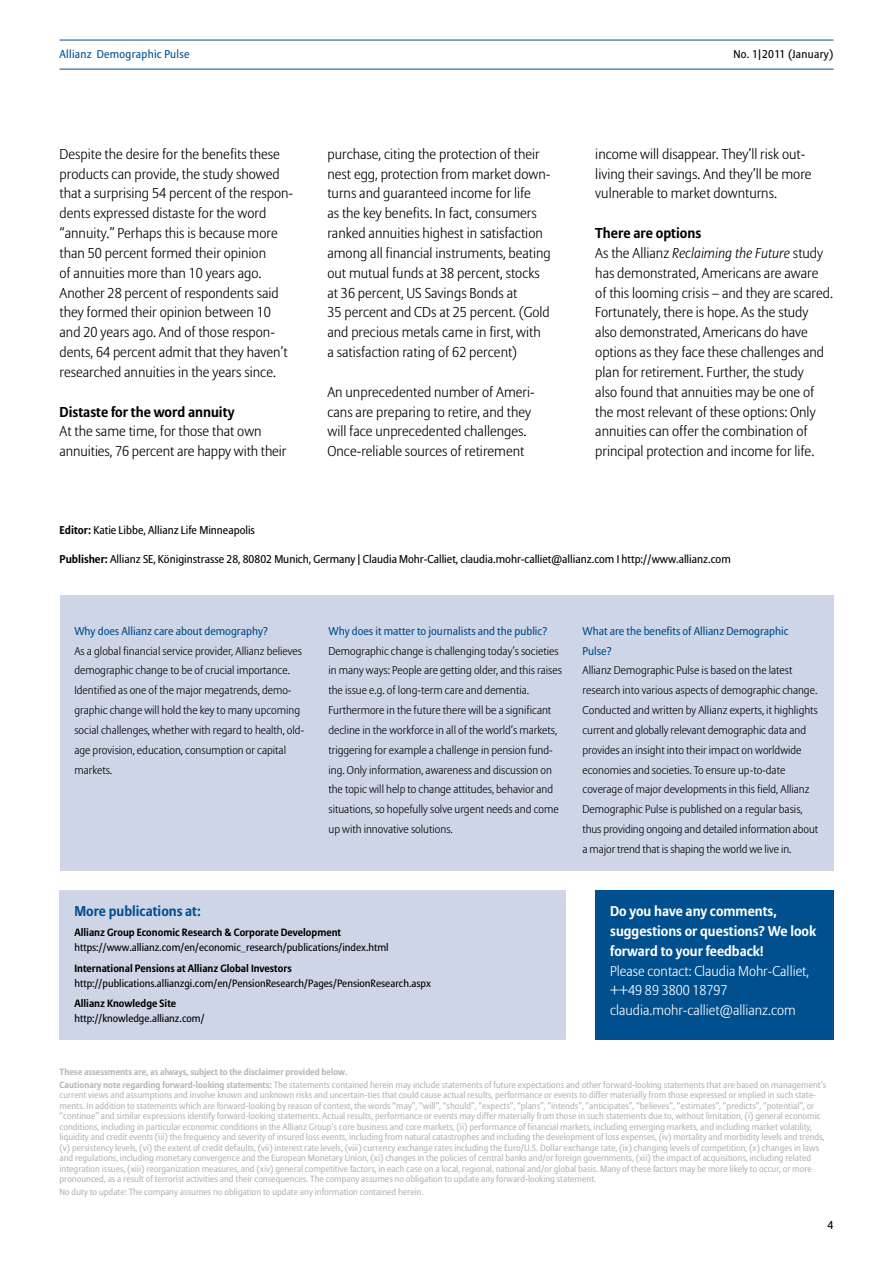
<style>
.page{position:relative;width:893px;height:1263px;background:#fff}
.page>*{position:absolute;margin:0;border:0;box-sizing:border-box;transform-origin:0 0}
.t1{font:300 14.25px/19.8px "Allianz Sans";color:#000}
.t2{font:700 14.25px "Allianz Sans";color:#000}
.t3{font:300 14.1px/19.8px "Allianz Sans";color:#fff}
.t4{font:700 14.1px/19.8px "Allianz Sans";color:#fff}
.t5{font:700 14.1px "Allianz Sans";color:#004f8f}
.t6{font:300 11.25px/19.8px "Allianz Sans";color:#000}
.t7{font:11.25px "Allianz Sans";color:#000}
.t8{font:11.25px/19.8px "Allianz Sans";color:#004f8f}
.t9{font:11.25px "Allianz Sans";letter-spacing:.025em;color:#004f8f}
.t10{font:11.25px "Allianz Sans";letter-spacing:.025em;color:#000}
.t11{font:10.5px "Allianz Sans";color:#000}
.t12{font:700 10.5px "Allianz Sans";color:#000}
.t13{font:9px/10.5px "Allianz Sans";color:#b4b5b7}
.s1{font-weight:700}
.s2{font-style:italic}
</style>
<div class="page">
<hr style="left:60px;top:40px;width:773px;height:1px;background:#004d8f">
<hr style="left:60px;top:69px;width:773px;height:1px;background:#004d8f">
<div style="left:60px;top:595px;width:773px;height:275px;background:#ced5e6"></div>
<div style="left:60px;top:890px;width:506px;height:150px;background:#ced5e6"></div>
<div style="left:595px;top:890px;width:238px;height:149px;background:#004f8f"></div>
<p class="t9" style="left:60px;top:48px;width:132px">Allianz Demographic Pulse</p>
<p class="t10" style="left:733px;top:48px;width:102px">No. 1|2011 (January)</p>
<p class="t1" style="left:60px;top:144px;width:235px">Despite the desire for the benefits these products can provide, the study showed that a surprising 54 percent of the respon&shy;dents expressed distaste for the word “annuity.” Perhaps this is because more than 50 percent formed their opinion<br>of annuities more than 10 years ago.<br>Another 28 percent of respondents said they formed their opinion between 10 and 20 years ago. And of those respon&shy;dents, 64 percent admit that they haven’t researched annuities in the years since.</p>
<h1 class="t2" style="left:60px;top:402px;width:176px">Distaste for the word annuity</h1>
<h1 class="t1" style="left:60px;top:422px;width:228px">At the same time, for those that own annuities, 76 percent are happy with their</h1>
<p class="t1" style="left:327px;top:144px;width:225px">purchase, citing the protection of their nest egg, protection from market down&shy;turns and guaranteed income for life<br>as the key benefits. In fact, consumers ranked annuities highest in satisfaction among all financial instruments, beating out mutual funds at 38 percent, stocks at 36 percent, US Savings Bonds at<br>35 percent and CDs at 25 percent. (Gold and precious metals came in first, with<br>a satisfaction rating of 62 percent)</p>
<h1 class="t1" style="left:327px;top:383px;width:209px">An unprecedented number of Ameri&shy;cans are preparing to retire, and they will face unprecedented challenges.<br>Once-reliable sources of retirement</h1>
<h1 class="t1" style="left:595px;top:144px;width:218px">income will disappear. They’ll risk out&shy;living their savings. And they’ll be more vulnerable to market downturns.</h1>
<p class="t1" style="left:595px;top:224px;width:239px"><span class="s1">There are options<br></span>As the Allianz <span class="s2">Reclaiming the Future</span> study has demonstrated, Americans are aware of this looming crisis – and they are scared.<br>Fortunately, there is hope. As the study also demonstrated, Americans do have options as they face these challenges and plan for retirement. Further, the study<br>also found that annuities may be one of the most relevant of these options: Only annuities can offer the combination of principal protection and income for life.</p>
<p class="t7" style="left:60px;top:524px;width:197px"><span class="s1">Editor:</span> Katie Libbe, Allianz Life Minneapolis</p>
<p class="t7" style="left:60px;top:552px;width:673px"><span class="s1">Publisher:</span> Allianz SE, Königinstrasse 28, 80802 Munich, Germany | Claudia Mohr-Calliet, claudia.mohr-calliet@allianz.com I http://www.allianz.com</p>
<p class="t8" style="left:74px;top:621px;width:195px">Why does Allianz care about demography?</p>
<p class="t6" style="left:74px;top:641px;width:231px">As a global financial service provider, Allianz believes demographic change to be of crucial importance.<br>Identified as one of the major megatrends, demo&shy;graphic change will hold the key to many upcoming social challenges, whether with regard to health, old&shy;age provision, education, consumption or capital markets.</p>
<p class="t8" style="left:328px;top:621px;width:220px">Why does it matter to journalists and the public?</p>
<p class="t6" style="left:328px;top:641px;width:235px">Demographic change is challenging today’s societies in many ways: People are getting older, and this raises the issue e.g. of long-term care and dementia.<br>Furthermore in the future there will be a significant decline in the workforce in all of the world’s markets, triggering for example a challenge in pension fund&shy;ing. Only information, awareness and discussion on the topic will help to change attitudes, behavior and situations, so hopefully solve urgent needs and come up with innovative solutions.</p>
<h2 class="t5" style="left:74px;top:902px;width:128px">More publications at:</h2>
<p class="t12" style="left:74px;top:926px;width:268px">Allianz Group Economic Research &amp; Corporate Development</p>
<p class="t11" style="left:74px;top:941px;width:316px">https://www.allianz.com/en/economic_research/publications/index.html</p>
<p class="t12" style="left:74px;top:961px;width:219px">International Pensions at Allianz Global Investors</p>
<p class="t11" style="left:74px;top:977px;width:358px">http://publications.allianzgi.com/en/PensionResearch/Pages/PensionResearch.aspx</p>
<p class="t12" style="left:74px;top:997px;width:103px">Allianz Knowledge Site</p>
<p class="t11" style="left:74px;top:1012px;width:132px">http://knowledge.allianz.com/</p>
<p class="t8" style="left:582px;top:621px;width:208px">What are the benefits of Allianz Demographic<br>Pulse?</p>
<p class="t6" style="left:582px;top:661px;width:237px">Allianz Demographic Pulse is based on the latest research into various aspects of demographic change.<br>Conducted and written by Allianz experts, it highlights current and globally relevant demographic data and provides an insight into their impact on worldwide economies and societies. To ensure up-to-date coverage of major developments in this field, Allianz Demographic Pulse is published on a regular basis, thus providing ongoing and detailed information about a major trend that is shaping the world we live in.</p>
<h2 class="t4" style="left:610px;top:902px;width:207px">Do you have any comments, suggestions or questions? We look forward to your feedback!</h2>
<h2 class="t3" style="left:610px;top:961px;width:200px">Please contact: Claudia Mohr-Calliet, ++49 89 3800 18797 claudia.mohr-calliet@allianz.com</h2>
<p class="t13" style="left:60px;top:1066px;width:768px;line-height:12.6px"><span class="s1">These assessments are, as always, subject to the disclaimer provided below.<br>Cautionary note regarding forward-looking statements:</span> The statements contained herein may include statements of future expectations and other forward-looking statements that are based on management’s</p>
<p class="t13" style="left:60px;top:1090px;width:767px">current views and assumptions and involve known and unknown risks and uncertain-ties that could cause actual results, performance or events to differ materially from those expressed or implied in such state&shy;ments. In addition to statements which are forward-looking by reason of context, the words “may”, “will”, “should”, “expects”, “plans”, “intends”, “anticipates”, “believes”, “estimates”, “predicts”, “potential”, or “continue” and similar expressions identify forward-looking statements. Actual results, performance or events may differ materially from those in such statements due to, without limitation, (i) general economic conditions, including in particular economic conditions in the Allianz Group’s core business and core markets, (ii) performance of financial markets, including emerging markets, and including market volatility, liquidity and credit events (iii) the frequency and severity of insured loss events, including from natural catastrophes and including the development of loss expenses, (iv) mortality and morbidity levels and trends, (v) persistency levels, (vi) the extent of credit defaults, (vii) interest rate levels, (viii) currency exchange rates including the Euro/U.S. Dollar exchange rate, (ix) changing levels of competition, (x) changes in laws and regulations, including monetary convergence and the European Monetary Union, (xi) changes in the policies of central banks and/or foreign governments, (xii) the impact of acquisitions, including related integration issues, (xiii) reorganization measures, and (xiv) general competitive factors, in each case on a local, regional, national and/or global basis. Many of these factors may be more likely to occur, or more pronounced, as a result of terrorist activities and their consequences. The company assumes no obligation to update any forward-looking statement.</p>
<p class="t13" style="left:60px;top:1187px;width:366px">No duty to update: The company assumes no obligation to update any information contained herein.</p>
<p class="t7" style="left:828px;top:1218px;width:7px">4</p>
</div>
